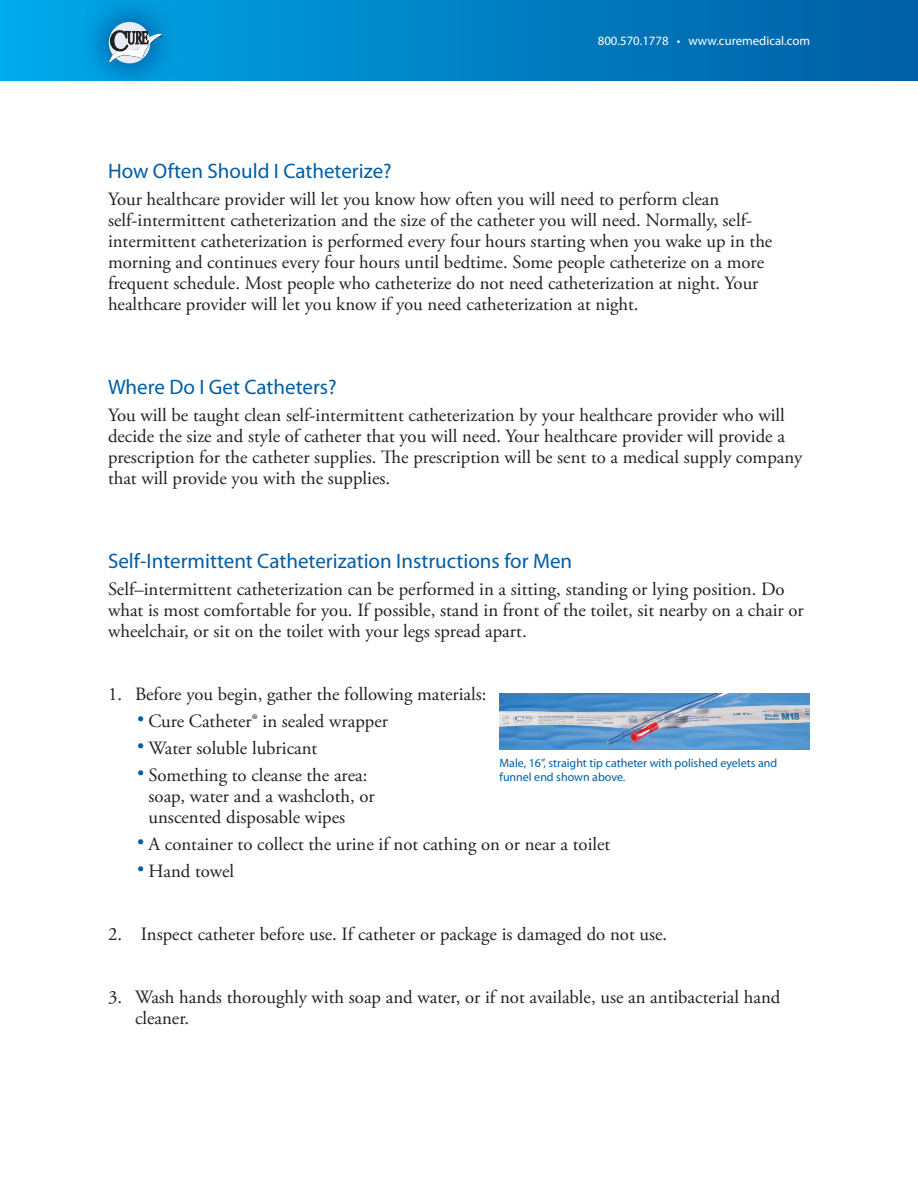
<style>
.page{position:relative;width:918px;height:1188px;background:#fff}
.page>*{position:absolute;margin:0;border:0;box-sizing:border-box;transform-origin:0 0}
.t1{font:45px "Adobe Garamond Pro";color:#005da4}
.t2{font:21px "Myriad Pro";color:#005da4}
.t3{font:18.75px/21px "Adobe Garamond Pro";color:#231f20}
.t4{font:12.75px "Myriad Pro";color:#fff}
.t5{font:12px/13.5px "Myriad Pro";color:#005da4}
</style>
<div class="page">
<svg style="left:0;top:0;width:918px;height:81px;background:#0080c4"></svg>
<svg style="left:81px;top:0;width:98px;height:85px;background:#0f9bd9"></svg>
<div style="left:109px;top:22px;width:41px;height:41px;background:#e7ecf7;border-radius:50%"></div>
<svg style="left:109px;top:30px;width:53px;height:33px"></svg>
<img style="left:500px;top:693px;width:310px;height:56px">
<p class="t4" style="left:598px;top:34px;width:214px">800.570.1778 • www.curemedical.com</p>
<p class="t2" style="left:108px;top:163px;width:285px">How Often Should I Catheterize?</p>
<p class="t3" style="left:108px;top:190px;width:666px">Your healthcare provider will let you know how often you will need to perform clean self-intermittent catheterization and the size of the catheter you will need. Normally, self&shy;intermittent catheterization is performed every four hours starting when you wake up in the morning and continues every four hours until bedtime. Some people catheterize on a more frequent schedule. Most people who catheterize do not need catheterization at night. Your healthcare provider will let you know if you need catheterization at night.</p>
<p class="t2" style="left:108px;top:379px;width:230px">Where Do I Get Catheters?</p>
<p class="t3" style="left:108px;top:406px;width:696px">You will be taught clean self-intermittent catheterization by your healthcare provider who will decide the size and style of catheter that you will need. Your healthcare provider will provide a prescription for the catheter supplies. The prescription will be sent to a medical supply company that will provide you with the supplies.</p>
<p class="t2" style="left:108px;top:553px;width:466px">Self-Intermittent Catheterization Instructions for Men</p>
<p class="t3" style="left:108px;top:580px;width:697px">Self–intermittent catheterization can be performed in a sitting, standing or lying position. Do what is most comfortable for you. If possible, stand in front of the toilet, sit nearby on a chair or wheelchair, or sit on the toilet with your legs spread apart.</p>
<p class="t3" style="left:108px;top:685px;width:380px">1. Before you begin, gather the following materials:</p>
<h1 class="t1" style="left:135px;top:696px;width:13px">·</h1>
<p class="t3" style="left:148px;top:712px;width:241px">Cure Catheter® in sealed wrapper</p>
<h1 class="t1" style="left:135px;top:723px;width:13px">·</h1>
<p class="t3" style="left:148px;top:739px;width:170px">Water soluble lubricant</p>
<h1 class="t1" style="left:135px;top:750px;width:13px">·</h1>
<p class="t3" style="left:148px;top:766px;width:228px">Something to cleanse the area: soap, water and a washcloth, or unscented disposable wipes</p>
<h1 class="t1" style="left:135px;top:819px;width:13px">·</h1>
<p class="t3" style="left:148px;top:835px;width:463px">A container to collect the urine if not cathing on or near a toilet</p>
<h1 class="t1" style="left:135px;top:846px;width:13px">·</h1>
<p class="t3" style="left:148px;top:862px;width:87px">Hand towel</p>
<p class="t5" style="left:500px;top:758px;width:279px">Male, 16”, straight tip catheter with polished eyelets and funnel end shown above.</p>
<p class="t3" style="left:108px;top:925px;width:561px">2. Inspect catheter before use. If catheter or package is damaged do not use.</p>
<p class="t3" style="left:135px;top:987px;width:647px;text-indent:-27px">3. Wash hands thoroughly with soap and water, or if not available, use an antibacterial hand cleaner.</p>
</div>
